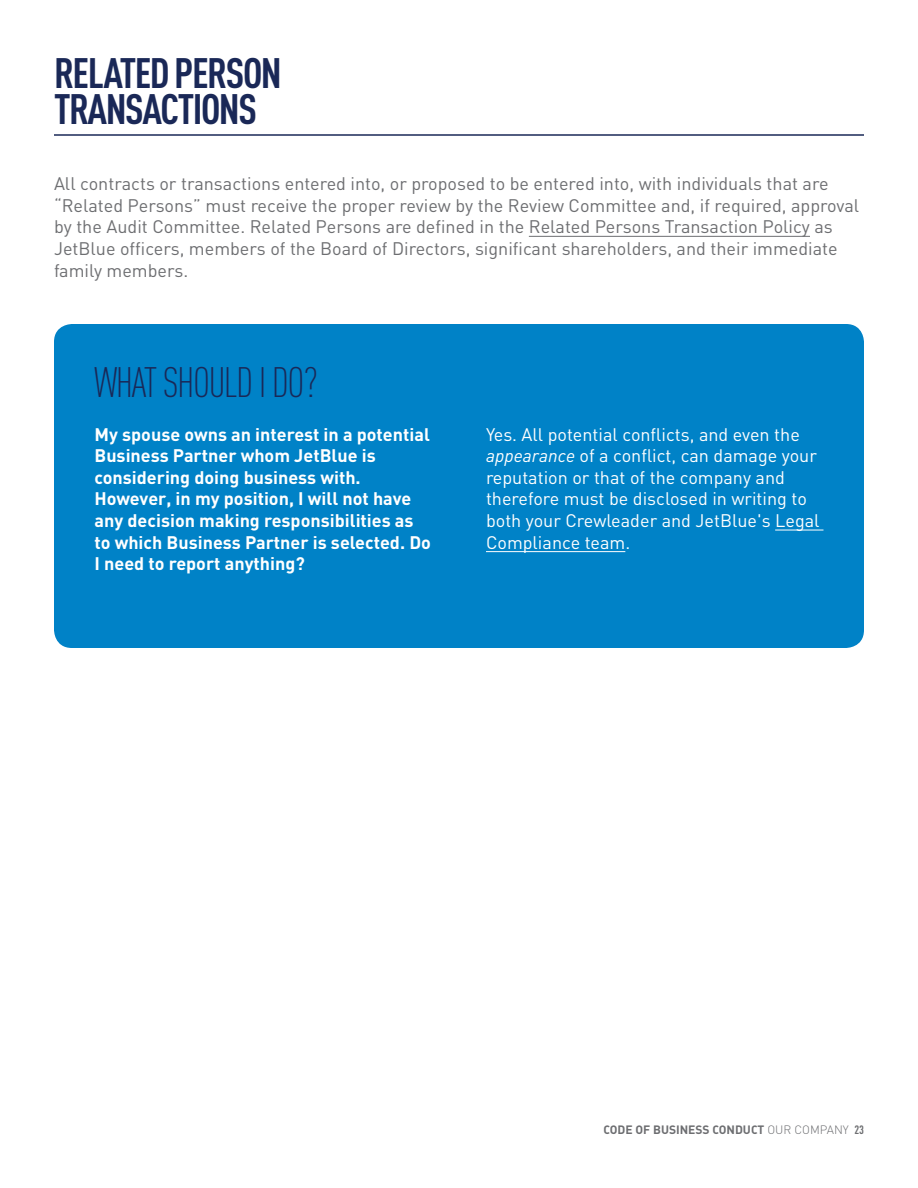
<style>
.page{position:relative;width:918px;height:1188px;background:#fff}
.page>*{position:absolute;margin:0;border:0;box-sizing:border-box;transform-origin:0 0}
.t1{font:700 42px/36px "DIN Cond";letter-spacing:-.035em;color:#1a2857}
.t2{font:300 42px "DIN Cond";letter-spacing:-.035em;color:#1a2857}
.t3{font:18px/21.6px "DIN";color:#6d6e71}
.t4{font:700 18px/21.6px "DIN";color:#fff}
.t5{font:18px/21.6px "DIN";color:#fff}
.t6{font:700 12px "DIN";color:#6d6e71}
.s1{font-style:italic}
.s2{font-weight:300}
.s3{font-family:"DIN Cond"}
</style>
<div class="page">
<hr style="left:54px;top:134px;width:810px;height:2px;background:#1a2857">
<hr style="left:529px;top:236px;width:281px;height:1px;background:#6d6e71">
<div style="left:54px;top:324px;width:810px;height:324px;background:#0082c7;border-radius:18px"></div>
<hr style="left:775px;top:530px;width:48px;height:1px;background:#fff">
<hr style="left:486px;top:551px;width:139px;height:1px;background:#fff">
<h1 class="t1" style="left:54px;top:54px;width:229px">RELATED PERSON<br>TRANSACTIONS</h1>
<p class="t3" style="left:54px;top:173px;width:807px">All contracts or transactions entered into, or proposed to be entered into, with individuals that are “Related Persons” must receive the proper review by the Review Committee and, if required, approval by the Audit Committee. Related Persons are defined in the Related Persons Transaction Policy as JetBlue officers, members of the Board of Directors, significant shareholders, and their immediate family members.</p>
<h1 class="t2" style="left:94px;top:359px;width:225px">WHAT SHOULD I DO?</h1>
<p class="t4" style="left:94px;top:423px;width:338px">My spouse owns an interest in a potential Business Partner whom JetBlue is considering doing business with.<br>However, in my position, I will not have any decision making responsibilities as to which Business Partner is selected. Do I need to report anything?</p>
<p class="t5" style="left:486px;top:423px;width:335px">Yes. All potential conflicts, and even the <span class="s1">appearance</span> of a conflict, can damage your reputation or that of the company and therefore must be disclosed in writing to both your Crewleader and JetBlue's Legal Compliance team.</p>
<p class="t6" style="left:603px;top:1122px;width:262px">CODE OF BUSINESS CONDUCT <span class="s2">OUR COMPANY</span> <span class="s3">23</span></p>
</div>
